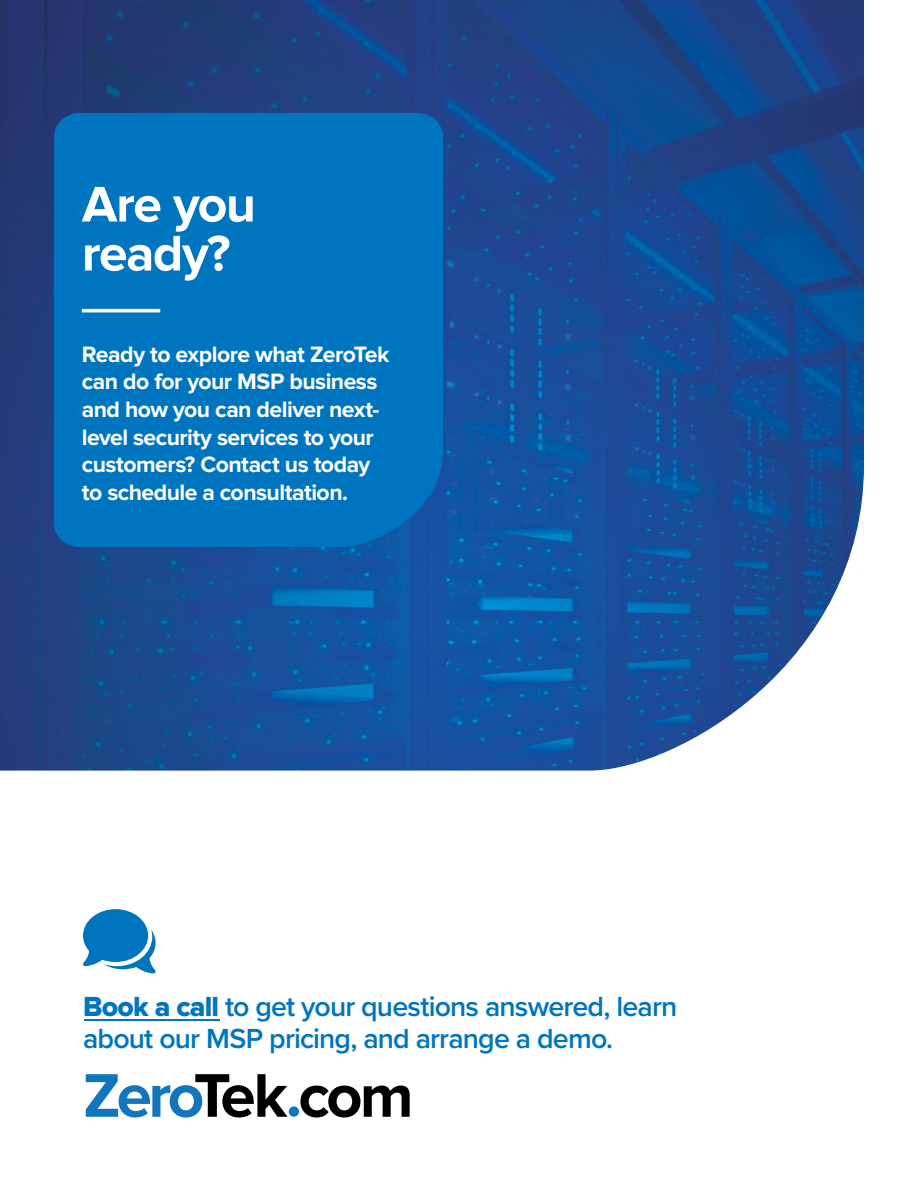
<style>
.page{position:relative;width:918px;height:1188px;background:#fff}
.page>*{position:absolute;margin:0;border:0;box-sizing:border-box;transform-origin:0 0}
.t1{font:700 51.9px/49.1px "Proxima Nova";letter-spacing:-.03em;color:#fff}
.t2{font:600 28.65px/31.5px "Proxima Nova";letter-spacing:-.03em;color:#0075c0}
.t3{font:700 23.1px/27.6px "Proxima Nova";letter-spacing:-.025em;color:#fff}
.s1{font-family:"Proxima Nova Extrabld";font-weight:400}
</style>
<div class="page">
<img style="left:0;top:0;width:864px;height:771px">
<div style="left:54px;top:113px;width:389px;height:434px;background:#0075bf"></div>
<hr style="left:82px;top:309px;width:78px;height:3px;background:#fff">
<svg style="left:83px;top:909px;width:73px;height:64px"></svg>
<svg style="left:86px;top:1074px;width:202px;height:44px"></svg>
<div style="left:289px;top:1106px;width:10px;height:11px;background:#1276bc;border-radius:50%"></div>
<svg style="left:300px;top:1086px;width:110px;height:32px"></svg>
<hr style="left:84px;top:1019px;width:135px;height:2px;background:#0075c0">
<h1 class="t1" style="left:82px;top:182px;width:176px">Are you ready?</h1>
<p class="t3" style="left:82px;top:341px;width:309px">Ready to explore what ZeroTek can do for your MSP business and how you can deliver next&shy;level security services to your customers? Contact us today to schedule a consultation.</p>
<p class="t2" style="left:83px;top:990px;width:596px"><span class="s1">Book a call</span> to get your questions answered, learn about our MSP pricing, and arrange a demo.</p>
</div>
